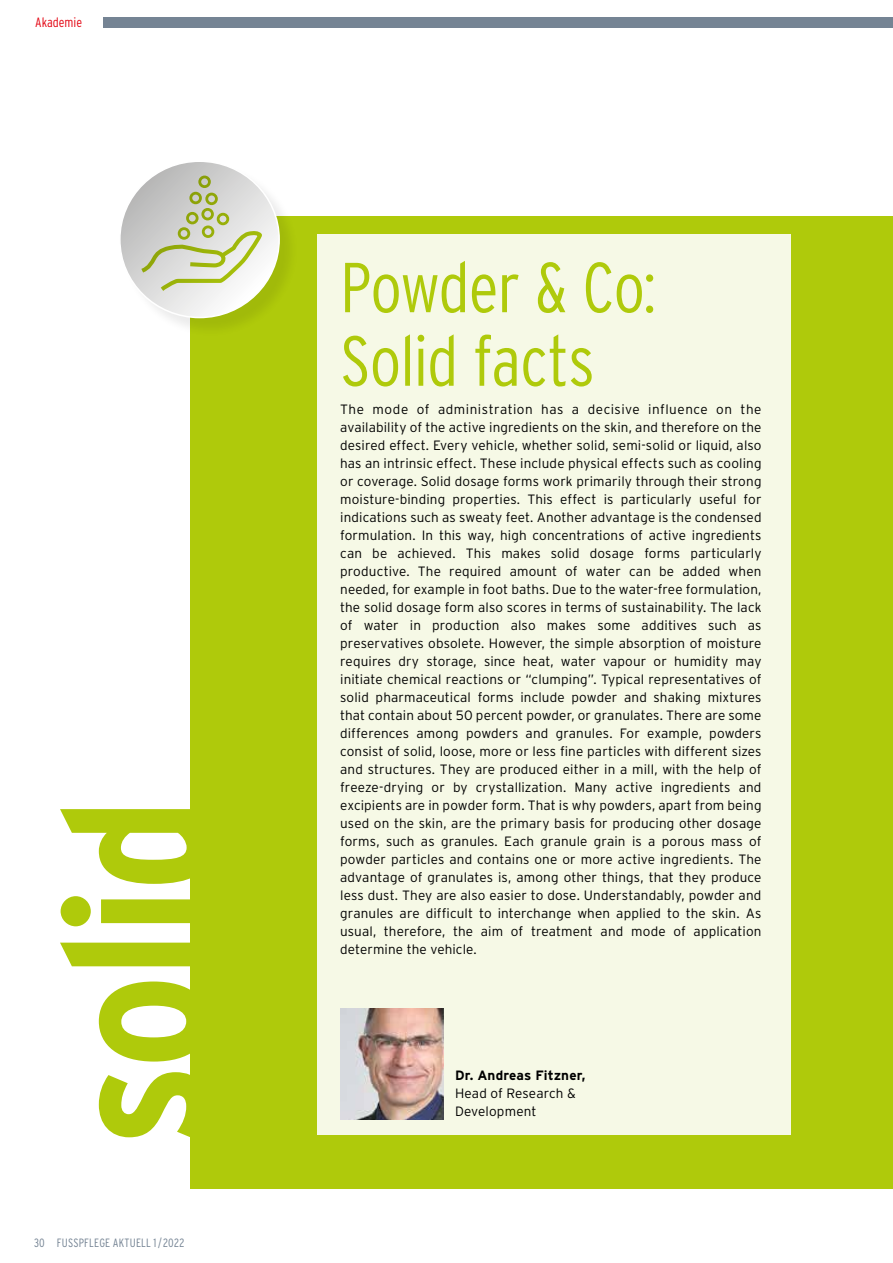
<style>
.page{position:relative;width:893px;height:1263px;background:#fff}
.page>*{position:absolute;margin:0;border:0;box-sizing:border-box;transform-origin:0 0}
.t1{font:700 201px "Interstate Condensed";letter-spacing:-.02em;color:#afca0b}
.t2{font:300 70.5px/73.5px "Interstate Condensed";letter-spacing:-.02em;color:#afca0b}
.t3{font:300 13.5px/18px "Interstate";letter-spacing:.01em;color:#000;text-align:justify}
.t4{font:700 13.5px "Interstate";letter-spacing:.01em;color:#000}
.t5{font:300 13.5px "Interstate Condensed";color:#e30613}
.t6{font:300 12px "Interstate Condensed";letter-spacing:.015em;color:#758494}
</style>
<div class="page">
<div style="left:191px;top:216px;width:702px;height:972px;background:#afca0b"></div>
<div style="left:317px;top:234px;width:474px;height:900px;background:#f6f9e6"></div>
<div style="left:121px;top:163px;width:178px;height:175px;background:#000;opacity:.08"></div>
<svg style="left:120px;top:162px;width:159px;height:155px"></svg>
<div style="left:198px;top:176px;width:13px;height:12px;border:3px solid #afca0b;border-radius:50%"></div>
<div style="left:189px;top:192px;width:13px;height:12px;border:3px solid #afca0b;border-radius:50%"></div>
<div style="left:205px;top:193px;width:13px;height:12px;border:3px solid #afca0b;border-radius:50%"></div>
<div style="left:186px;top:212px;width:13px;height:12px;border:3px solid #afca0b;border-radius:50%"></div>
<div style="left:201px;top:208px;width:13px;height:12px;border:3px solid #afca0b;border-radius:50%"></div>
<div style="left:202px;top:225px;width:12px;height:13px;border:3px solid #afca0b;border-radius:50%"></div>
<div style="left:217px;top:213px;width:12px;height:12px;border:3px solid #afca0b;border-radius:50%"></div>
<div style="left:178px;top:227px;width:12px;height:13px;border:3px solid #afca0b;border-radius:50%"></div>
<img style="left:340px;top:1008px;width:103px;height:111px">
<div style="left:103px;top:17px;width:790px;height:10px;background:#758494"></div>
<p class="t5" style="left:35px;top:15px;width:48px">Akademie</p>
<h1 class="t1" style="left:24px;top:1147px;width:351px;rotate:-90deg">solid</h1>
<p class="t6" style="left:34px;top:1236px;width:152px">30 FUSSPFLEGE AKTUELL 1/2022</p>
<h2 class="t2" style="left:340px;top:250px;width:317px">Powder &amp; Co:<br>Solid facts</h2>
<p class="t3" style="left:340px;top:400px;width:423px">The mode of administration has a decisive influence on the availability of the active ingredients on the skin, and therefore on the desired effect. Every vehicle, whether solid, semi-solid or liquid, also has an intrinsic effect. These include physical effects such as cooling or coverage. Solid dosage forms work primarily through their strong moisture-binding properties. This effect is particularly useful for indications such as sweaty feet. Another advantage is the condensed formulation. In this way, high concentrations of active ingredients can be achieved. This makes solid dosage forms particularly productive. The required amount of water can be added when needed, for example in foot baths. Due to the water-free formulation, the solid dosage form also scores in terms of sustainability. The lack of water in production also makes some additives such as preservatives obsolete. However, the simple absorption of moisture requires dry storage, since heat, water vapour or humidity may initiate chemical reactions or “clumping”. Typical representatives of solid pharmaceutical forms include powder and shaking mixtures that contain about 50 percent powder, or granulates. There are some differences among powders and granules. For example, powders consist of solid, loose, more or less fine particles with different sizes and structures. They are produced either in a mill, with the help of freeze-drying or by crystallization. Many active ingredients and excipients are in powder form. That is why powders, apart from being used on the skin, are the primary basis for producing other dosage forms, such as granules. Each granule grain is a porous mass of powder particles and contains one or more active ingredients. The advantage of granulates is, among other things, that they produce less dust. They are also easier to dose. Understandably, powder and granules are difficult to interchange when applied to the skin. As usual, therefore, the aim of treatment and mode of application determine the vehicle.</p>
<p class="t4" style="left:455px;top:1068px;width:132px">Dr. Andreas Fitzner,</p>
<p class="t3" style="left:455px;top:1084px;width:122px">Head of Research &amp;</p>
<p class="t3" style="left:455px;top:1102px;width:83px">Development</p>
</div>
